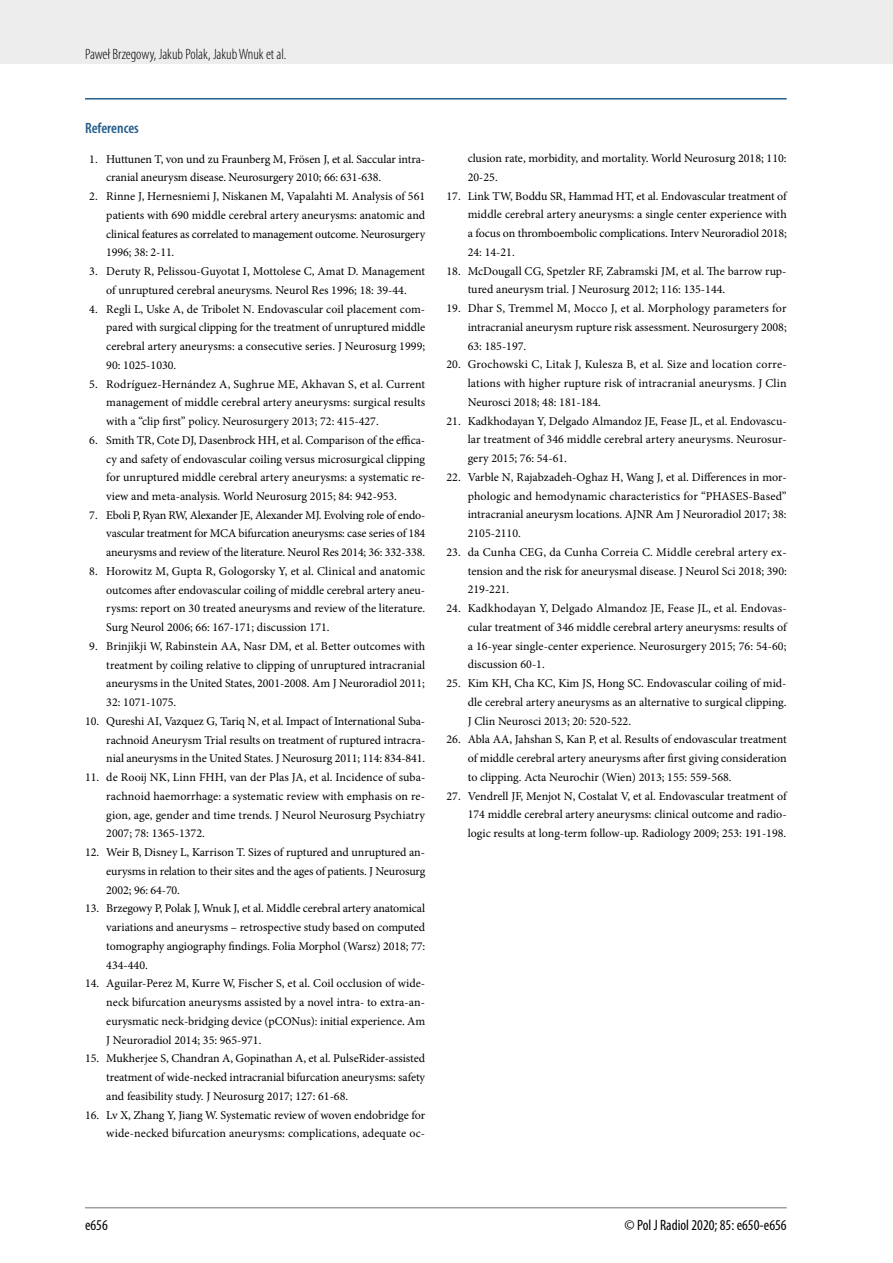
<style>
.page{position:relative;width:893px;height:1263px;background:#fff}
.page>*{position:absolute;margin:0;border:0;box-sizing:border-box;transform-origin:0 0}
.t1{font:300 condensed 15px "Myriad Pro";color:#000}
.t2{font:condensed 15px "Myriad Pro";color:#000}
.t3{font:600 condensed 15px "Myriad Pro";color:#245d8c}
.t4{font:12px/18.8px "Minion Pro";color:#000;text-align:justify}
</style>
<div class="page">
<div style="left:0;top:0;width:893px;height:64px;background:#ededed"></div>
<hr style="left:85px;top:1207px;width:702px;height:1px;background:#9d9d9c">
<hr style="left:85px;top:98px;width:702px;height:2px;background:#245d8c">
<p class="t1" style="left:85px;top:45px;width:203px">Paweł Brzegowy, Jakub Polak, Jakub Wnuk et al.</p>
<p class="t3" style="left:85px;top:118px;width:55px">References</p>
<p class="t4" style="left:106px;top:149px;width:319px;text-indent:-17px">1. Huttunen T, von und zu Fraunberg M, Frösen J, et al. Saccular intra&shy;cranial aneurysm disease. Neurosurgery 2010; 66: 631-638.</p>
<p class="t4" style="left:106px;top:187px;width:320px;text-indent:-17px">2. Rinne J, Hernesniemi J, Niskanen M, Vapalahti M. Analysis of 561 patients with 690 middle cerebral artery aneurysms: anatomic and clinical features as correlated to management outcome. Neurosurgery 1996; 38: 2-11.</p>
<p class="t4" style="left:89px;top:262px;width:337px;text-align:center">3. Deruty R, Pelissou-Guyotat I, Mottolese C, Amat D. Management of unruptured cerebral aneurysms. Neurol Res 1996; 18: 39-44.</p>
<p class="t4" style="left:106px;top:299px;width:320px;text-indent:-17px">4. Regli L, Uske A, de Tribolet N. Endovascular coil placement com&shy;pared with surgical clipping for the treatment of unruptured middle cerebral artery aneurysms: a consecutive series. J Neurosurg 1999; 90: 1025-1030.</p>
<p class="t4" style="left:106px;top:374px;width:320px;text-indent:-17px">5. Rodríguez-Hernández A, Sughrue ME, Akhavan S, et al. Current management of middle cerebral artery aneurysms: surgical results with a “clip first” policy. Neurosurgery 2013; 72: 415-427.</p>
<p class="t4" style="left:106px;top:431px;width:320px;text-indent:-17px">6. Smith TR, Cote DJ, Dasenbrock HH, et al. Comparison of the effica&shy;cy and safety of endovascular coiling versus microsurgical clipping for unruptured middle cerebral artery aneurysms: a systematic re&shy;view and meta-analysis. World Neurosurg 2015; 84: 942-953.</p>
<p class="t4" style="left:106px;top:506px;width:321px;text-indent:-17px">7. Eboli P, Ryan RW, Alexander JE, Alexander MJ. Evolving role of endo&shy;vascular treatment for MCA bifurcation aneurysms: case series of 184 aneurysms and review of the literature. Neurol Res 2014; 36: 332-338.</p>
<p class="t4" style="left:106px;top:562px;width:320px;text-indent:-17px">8. Horowitz M, Gupta R, Gologorsky Y, et al. Clinical and anatomic outcomes after endovascular coiling of middle cerebral artery aneu&shy;rysms: report on 30 treated aneurysms and review of the literature.<br>Surg Neurol 2006; 66: 167-171; discussion 171.</p>
<p class="t4" style="left:106px;top:637px;width:321px;text-indent:-17px">9. Brinjikji W, Rabinstein AA, Nasr DM, et al. Better outcomes with treatment by coiling relative to clipping of unruptured intracranial aneurysms in the United States, 2001-2008. Am J Neuroradiol 2011; 32: 1071-1075.</p>
<p class="t4" style="left:106px;top:712px;width:321px;text-indent:-21px">10. Qureshi AI, Vazquez G, Tariq N, et al. Impact of International Suba&shy;rachnoid Aneurysm Trial results on treatment of ruptured intracra&shy;nial aneurysms in the United States. J Neurosurg 2011; 114: 834-841.</p>
<p class="t4" style="left:106px;top:768px;width:321px;text-indent:-21px">11. de Rooij NK, Linn FHH, van der Plas JA, et al. Incidence of suba&shy;rachnoid haemorrhage: a systematic review with emphasis on re&shy;gion, age, gender and time trends. J Neurol Neurosurg Psychiatry 2007; 78: 1365-1372.</p>
<p class="t4" style="left:106px;top:843px;width:321px;text-indent:-21px">12. Weir B, Disney L, Karrison T. Sizes of ruptured and unruptured an&shy;eurysms in relation to their sites and the ages of patients. J Neurosurg 2002; 96: 64-70.</p>
<p class="t4" style="left:106px;top:899px;width:320px;text-indent:-21px">13. Brzegowy P, Polak J, Wnuk J, et al. Middle cerebral artery anatomical variations and aneurysms – retrospective study based on computed tomography angiography findings. Folia Morphol (Warsz) 2018; 77:<br>434-440.</p>
<p class="t4" style="left:106px;top:974px;width:321px;text-indent:-21px">14. Aguilar-Perez M, Kurre W, Fischer S, et al. Coil occlusion of wide&shy;neck bifurcation aneurysms assisted by a novel intra- to extra-an&shy;eurysmatic neck-bridging device (pCONus): initial experience. Am J Neuroradiol 2014; 35: 965-971.</p>
<p class="t4" style="left:106px;top:1049px;width:320px;text-indent:-21px">15. Mukherjee S, Chandran A, Gopinathan A, et al. PulseRider-assisted treatment of wide-necked intracranial bifurcation aneurysms: safety and feasibility study. J Neurosurg 2017; 127: 61-68.</p>
<p class="t4" style="left:85px;top:1105px;width:342px;text-align:right">16. Lv X, Zhang Y, Jiang W. Systematic review of woven endobridge for wide-necked bifurcation aneurysms: complications, adequate oc-</p>
<p class="t4" style="left:468px;top:149px;width:320px">clusion rate, morbidity, and mortality. World Neurosurg 2018; 110:<br>20-25.</p>
<p class="t4" style="left:468px;top:187px;width:320px;text-indent:-21px">17. Link TW, Boddu SR, Hammad HT, et al. Endovascular treatment of middle cerebral artery aneurysms: a single center experience with a focus on thromboembolic complications. Interv Neuroradiol 2018; 24: 14-21.</p>
<p class="t4" style="left:468px;top:262px;width:320px;text-indent:-21px">18. McDougall CG, Spetzler RF, Zabramski JM, et al. The barrow rup&shy;tured aneurysm trial. J Neurosurg 2012; 116: 135-144.</p>
<p class="t4" style="left:468px;top:299px;width:320px;text-indent:-21px">19. Dhar S, Tremmel M, Mocco J, et al. Morphology parameters for intracranial aneurysm rupture risk assessment. Neurosurgery 2008; 63: 185-197.</p>
<p class="t4" style="left:468px;top:355px;width:320px;text-indent:-21px">20. Grochowski C, Litak J, Kulesza B, et al. Size and location corre&shy;lations with higher rupture risk of intracranial aneurysms. J Clin Neurosci 2018; 48: 181-184.</p>
<p class="t4" style="left:468px;top:412px;width:321px;text-indent:-21px">21. Kadkhodayan Y, Delgado Almandoz JE, Fease JL, et al. Endovascu&shy;lar treatment of 346 middle cerebral artery aneurysms. Neurosur&shy;gery 2015; 76: 54-61.</p>
<p class="t4" style="left:468px;top:468px;width:320px;text-indent:-21px">22. Varble N, Rajabzadeh-Oghaz H, Wang J, et al. Differences in mor&shy;phologic and hemodynamic characteristics for “PHASES-Based” intracranial aneurysm locations. AJNR Am J Neuroradiol 2017; 38:<br>2105-2110.</p>
<p class="t4" style="left:468px;top:543px;width:321px;text-indent:-21px">23. da Cunha CEG, da Cunha Correia C. Middle cerebral artery ex&shy;tension and the risk for aneurysmal disease. J Neurol Sci 2018; 390:<br>219-221.</p>
<p class="t4" style="left:468px;top:599px;width:320px;text-indent:-21px">24. Kadkhodayan Y, Delgado Almandoz JE, Fease JL, et al. Endovas&shy;cular treatment of 346 middle cerebral artery aneurysms: results of a 16-year single-center experience. Neurosurgery 2015; 76: 54-60; discussion 60-1.</p>
<p class="t4" style="left:468px;top:674px;width:320px;text-indent:-21px">25. Kim KH, Cha KC, Kim JS, Hong SC. Endovascular coiling of mid&shy;dle cerebral artery aneurysms as an alternative to surgical clipping.<br>J Clin Neurosci 2013; 20: 520-522.</p>
<p class="t4" style="left:468px;top:730px;width:321px;text-indent:-21px">26. Abla AA, Jahshan S, Kan P, et al. Results of endovascular treatment of middle cerebral artery aneurysms after first giving consideration to clipping. Acta Neurochir (Wien) 2013; 155: 559-568.</p>
<p class="t4" style="left:468px;top:786px;width:320px;text-indent:-21px">27. Vendrell JF, Menjot N, Costalat V, et al. Endovascular treatment of 174 middle cerebral artery aneurysms: clinical outcome and radio&shy;logic results at long-term follow-up. Radiology 2009; 253: 191-198.</p>
<p class="t2" style="left:85px;top:1216px;width:24px">e656</p>
<p class="t2" style="left:625px;top:1216px;width:164px">© Pol J Radiol 2020; 85: e650-e656</p>
</div>
